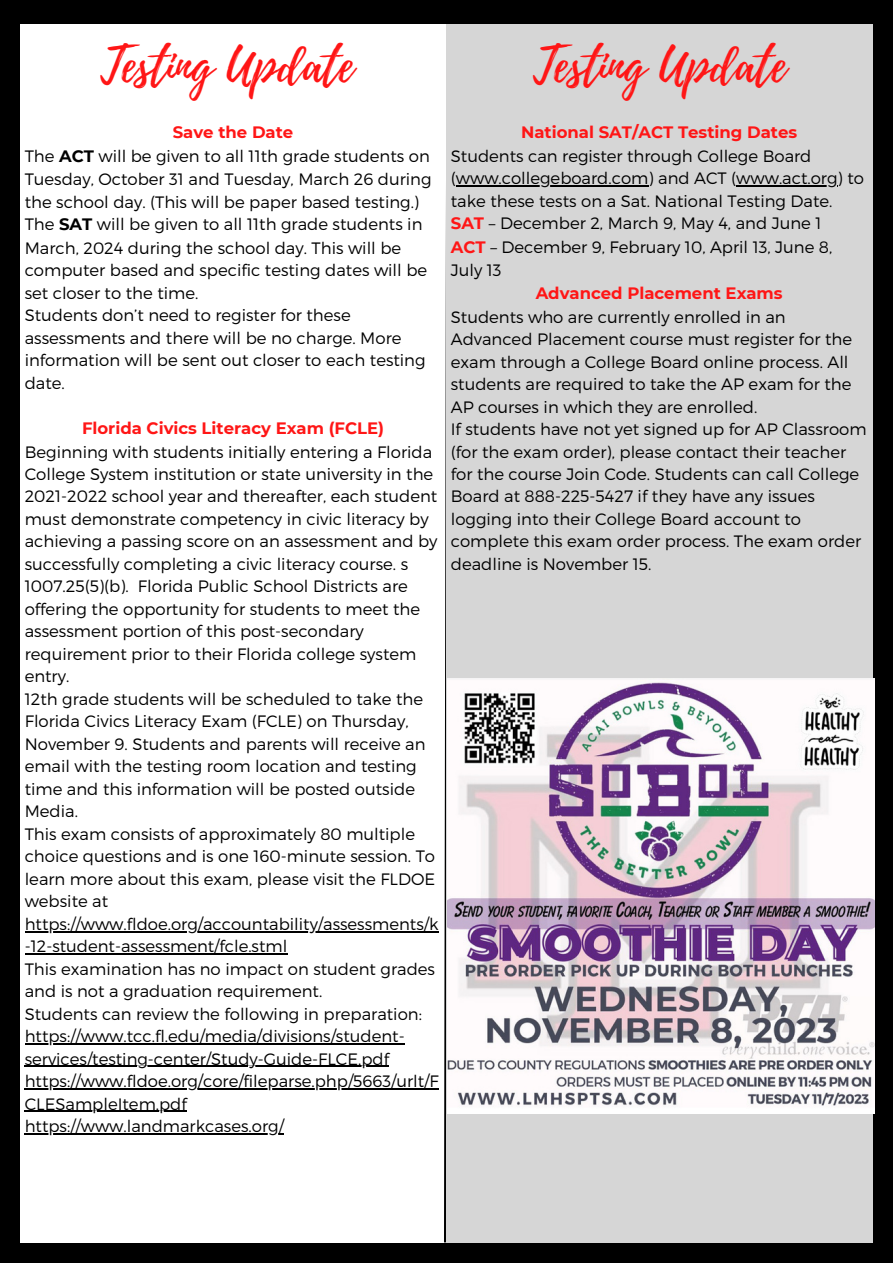
<style>
.page{position:relative;width:893px;height:1264px;background:#fff}
.page>*{position:absolute;margin:0;border:0;box-sizing:border-box;transform-origin:0 0}
.t1{font:48px "Playlist Script";color:#ff1616}
.t2{font:300 16.5px/22.5px "Montserrat";color:#000}
.t3{font:700 16.5px "Montserrat";color:#ff1616}
.s1{font-weight:700}
.s2{font-weight:700;color:#ff1616}
</style>
<div class="page">
<div style="left:0;top:0;width:892px;height:1262px;background:#000"></div>
<div style="left:20px;top:24px;width:851px;height:1218px;background:#fff"></div>
<svg style="left:441px;top:202px;width:12px;height:1041px"></svg>
<div style="left:446px;top:24px;width:427px;height:1218px;background:#d6d6d6"></div>
<img style="left:447px;top:678px;width:427px;height:435px">
<hr style="left:25px;top:930px;width:413px;height:2px;background:#000">
<hr style="left:25px;top:953px;width:262px;height:1px;background:#000">
<hr style="left:25px;top:1043px;width:379px;height:1px;background:#000">
<hr style="left:25px;top:1065px;width:364px;height:1px;background:#000">
<hr style="left:25px;top:1088px;width:413px;height:1px;background:#000">
<hr style="left:25px;top:1110px;width:162px;height:1px;background:#000">
<hr style="left:25px;top:1133px;width:259px;height:1px;background:#000">
<hr style="left:456px;top:185px;width:192px;height:1px;background:#000">
<hr style="left:736px;top:185px;width:101px;height:1px;background:#000">
<p class="t1" style="left:100px;top:31px;width:255px">Testing Update</p>
<p class="t3" style="left:173px;top:122px;width:122px">Save the Date</p>
<p class="t2" style="left:25px;top:143px;width:408px;line-height:23.1px;text-align:justify">The <span class="s1">ACT</span> will be given to all 11th grade students on Tuesday, October 31 and Tuesday, March 26 during the school day. (This will be paper based testing.)</p>
<p class="t2" style="left:25px;top:212px;width:404px">The <span class="s1">SAT</span> will be given to all 11th grade students in March, 2024 during the school day. This will be computer based and specific testing dates will be set closer to the time.</p>
<p class="t2" style="left:25px;top:303px;width:402px">Students don’t need to register for these assessments and there will be no charge. More information will be sent out closer to each testing date.</p>
<p class="t3" style="left:82px;top:418px;width:303px">Florida Civics Literacy Exam (FCLE)</p>
<p class="t2" style="left:25px;top:439px;width:414px">Beginning with students initially entering a Florida College System institution or state university in the 2021-2022 school year and thereafter, each student must demonstrate competency in civic literacy by achieving a passing score on an assessment and by successfully completing a civic literacy course. s 1007.25(5)(b). Florida Public School Districts are offering the opportunity for students to meet the assessment portion of this post-secondary requirement prior to their Florida college system entry.</p>
<p class="t2" style="left:25px;top:687px;width:402px">12th grade students will be scheduled to take the Florida Civics Literacy Exam (FCLE) on Thursday, November 9. Students and parents will receive an email with the testing room location and testing time and this information will be posted outside Media.</p>
<p class="t2" style="left:25px;top:821px;width:415px">This exam consists of approximately 80 multiple choice questions and is one 160-minute session. To learn more about this exam, please visit the FLDOE website at https://www.fldoe.org/accountability/assessments/k -12-student-assessment/fcle.stml</p>
<p class="t2" style="left:25px;top:956px;width:412px">This examination has no impact on student grades and is not a graduation requirement.</p>
<p class="t2" style="left:25px;top:1001px;width:398px">Students can review the following in preparation:</p>
<p class="t2" style="left:25px;top:1024px;width:381px">https://www.tcc.fl.edu/media/divisions/student&shy;services/testing-center/Study-Guide-FLCE.pdf</p>
<p class="t2" style="left:25px;top:1069px;width:415px">https://www.fldoe.org/core/fileparse.php/5663/urlt/F<br>CLESampleItem.pdf</p>
<p class="t2" style="left:25px;top:1114px;width:261px">https://www.landmarkcases.org/</p>
<p class="t1" style="left:533px;top:31px;width:255px">Testing Update</p>
<p class="t3" style="left:521px;top:122px;width:277px">National SAT/ACT Testing Dates</p>
<p class="t2" style="left:451px;top:144px;width:414px">Students can register through College Board (www.collegeboard.com) and ACT (www.act.org) to take these tests on a Sat. National Testing Date.</p>
<p class="t2" style="left:451px;top:211px;width:372px"><span class="s2">SAT</span> – December 2, March 9, May 4, and June 1</p>
<p class="t2" style="left:451px;top:234px;width:383px;line-height:23.5px"><span class="s2">ACT</span> – December 9, February 10, April 13, June 8,<br>July 13</p>
<p class="t3" style="left:535px;top:283px;width:248px">Advanced Placement Exams</p>
<p class="t2" style="left:451px;top:304px;width:403px">Students who are currently enrolled in an Advanced Placement course must register for the exam through a College Board online process. All students are required to take the AP exam for the AP courses in which they are enrolled.</p>
<p class="t2" style="left:451px;top:417px;width:417px">If students have not yet signed up for AP Classroom (for the exam order), please contact their teacher for the course Join Code. Students can call College Board at 888-225-5427 if they have any issues logging into their College Board account to complete this exam order process. The exam order deadline is November 15.</p>
</div>
